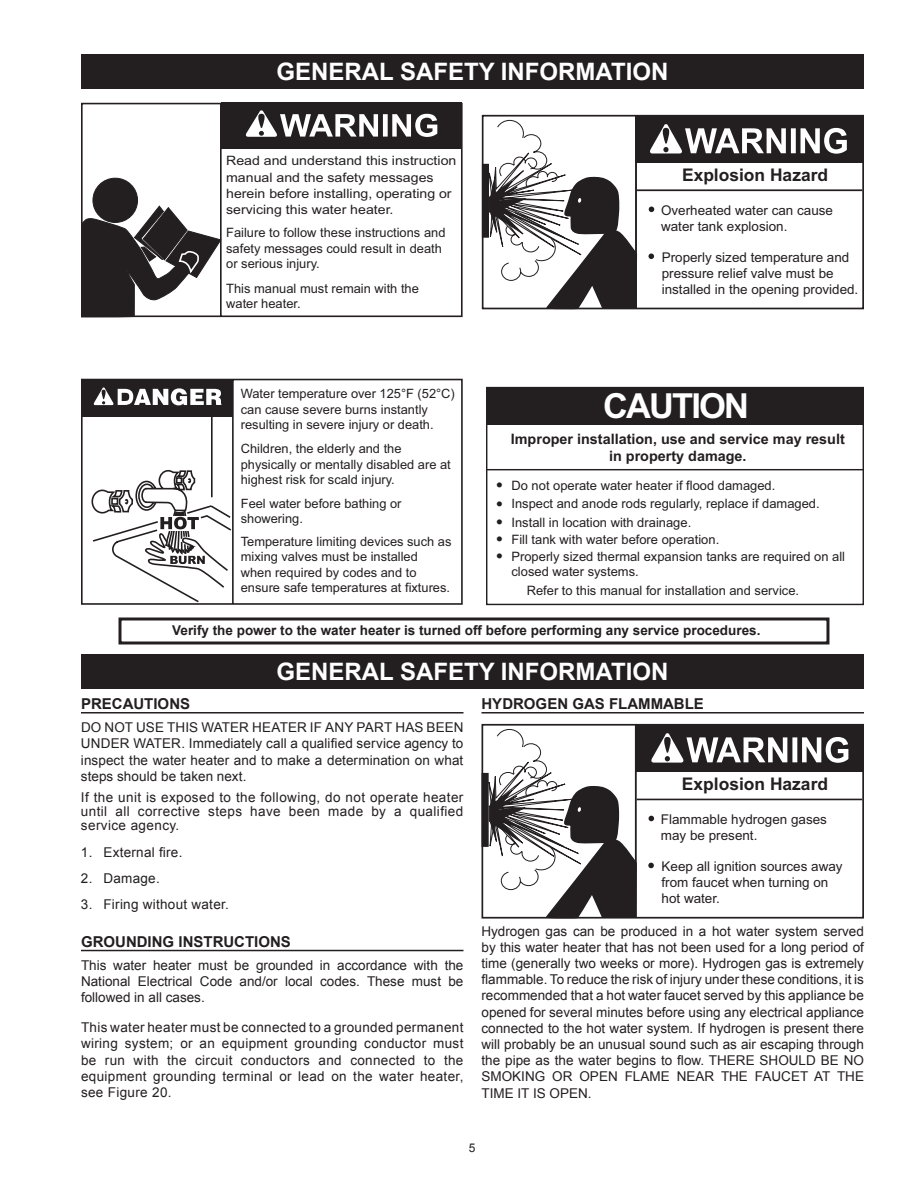
<style>
.page{position:relative;width:918px;height:1188px;background:#fff}
.page>*{position:absolute;margin:0;border:0;box-sizing:border-box;transform-origin:0 0}
.t1{font:700 34.5px "Arial";letter-spacing:-.055em;color:#fff}
.t2{font:700 24px "Arial";color:#fff}
.t3{font:700 17.4px "Arial";color:#231f20}
.t4{font:700 17.25px "Arial";color:#231f20}
.t5{font:700 15px "Arial";color:#231f20}
.t6{font:700 14.4px/17.2px "Arial";color:#231f20;text-align:center}
.t7{font:13.5px/16.2px "Arial";color:#231f20}
.t8{font:700 13.5px "Arial";color:#231f20}
.t9{font:13.5px "Arial";letter-spacing:.02em;color:#231f20}
.t10{font:12.9px/15.5px "Arial";color:#231f20}
.t11{font:12.9px/16px "Arial";color:#231f20;scale:1.1 1}
.t12{font:12px "Arial";color:#231f20}
.s1{font-weight:700;font-size:17.25px}
</style>
<div class="page">
<hr style="left:81px;top:712px;width:383px;height:2px;background:#231f20">
<hr style="left:81px;top:950px;width:383px;height:1px;background:#231f20">
<hr style="left:482px;top:712px;width:382px;height:2px;background:#231f20">
<div style="left:635px;top:724px;width:228px;height:48px;background:#231f20"></div>
<svg style="left:651px;top:733px;width:197px;height:30px"></svg>
<hr style="left:637px;top:799px;width:225px;height:1px;background:#231f20">
<div style="left:482px;top:724px;width:382px;height:195px;border:2px solid #231f20"></div>
<div style="left:482px;top:773px;width:7px;height:74px;background:#231f20"></div>
<svg style="left:488px;top:724px;width:150px;height:195px"></svg>
<svg style="left:649px;top:816px;width:5px;height:5px"></svg>
<svg style="left:648px;top:863px;width:6px;height:5px"></svg>
<div style="left:81px;top:654px;width:783px;height:34px;background:#231f20"></div>
<div style="left:118px;top:618px;width:711px;height:27px;border:3px solid #231f20"></div>
<svg style="left:81px;top:103px;width:382px;height:214px"></svg>
<svg style="left:245px;top:110px;width:192px;height:27px"></svg>
<div style="left:93px;top:178px;width:45px;height:44px;background:#231f20;border-radius:50%"></div>
<div style="left:93px;top:178px;width:45px;height:45px;border:1px solid #231f20;border-radius:50%"></div>
<svg style="left:81px;top:206px;width:140px;height:111px"></svg>
<svg style="left:81px;top:379px;width:382px;height:226px"></svg>
<div style="left:636px;top:115px;width:227px;height:48px;background:#231f20"></div>
<svg style="left:650px;top:124px;width:197px;height:30px"></svg>
<hr style="left:637px;top:190px;width:225px;height:1px;background:#231f20">
<div style="left:482px;top:115px;width:382px;height:194px;border:2px solid #231f20"></div>
<div style="left:483px;top:165px;width:5px;height:72px;background:#231f20"></div>
<div style="left:482px;top:164px;width:7px;height:74px;border:2px solid #231f20"></div>
<svg style="left:489px;top:115px;width:149px;height:194px"></svg>
<svg style="left:649px;top:207px;width:5px;height:5px"></svg>
<svg style="left:649px;top:253px;width:5px;height:6px"></svg>
<div style="left:487px;top:388px;width:376px;height:37px;background:#231f20"></div>
<div style="left:486px;top:387px;width:378px;height:218px;border:1px solid #231f20"></div>
<hr style="left:487px;top:469px;width:376px;height:1px;background:#231f20">
<div style="left:81px;top:54px;width:783px;height:34px;background:#231f20"></div>
<h2 class="t2" style="left:276px;top:56px;width:394px">General Safety Information</h2>
<p class="t11" style="left:226px;top:153px;width:211px">Read and understand this instruction manual and the safety messages herein before installing, operating or servicing this water heater.</p>
<p class="t10" style="left:226px;top:225px;width:221px">Failure to follow these instructions and safety messages could result in death or serious injury.</p>
<p class="t10" style="left:226px;top:281px;width:194px">This manual must remain with the water heater.</p>
<p class="t10" style="left:241px;top:386px;width:216px">Water temperature over 125°F (52°C) can cause severe burns instantly resulting in severe injury or death.</p>
<p class="t10" style="left:241px;top:441px;width:211px">Children, the elderly and the physically or mentally disabled are at highest risk for scald injury.</p>
<p class="t10" style="left:241px;top:496px;width:162px">Feel water before bathing or showering.</p>
<p class="t10" style="left:241px;top:534px;width:212px">Temperature limiting devices such as mixing valves must be installed when required by codes and to ensure safe temperatures at fixtures.</p>
<p class="t3" style="left:682px;top:164px;width:148px">Explosion Hazard</p>
<p class="t7" style="left:661px;top:202px;width:173px">Overheated water can cause water tank explosion.</p>
<p class="t7" style="left:662px;top:249px;width:198px">Properly sized temperature and pressure relief valve must be installed in the opening provided.</p>
<h1 class="t1" style="left:603px;top:384px;width:147px">CAUTION</h1>
<p class="t6" style="left:511px;top:431px;width:335px">Improper installation, use and service may result in property damage.</p>
<p class="t10" style="left:497px;top:478px;width:280px"><span class="s1">•</span> Do not operate water heater if flood damaged.</p>
<p class="t10" style="left:497px;top:496px;width:325px"><span class="s1">•</span> Inspect and anode rods regularly, replace if damaged.</p>
<p class="t10" style="left:497px;top:515px;width:196px"><span class="s1">•</span> Install in location with drainage.</p>
<p class="t10" style="left:511px;top:531px;width:335px;line-height:16.8px;text-indent:-15px"><span class="s1">•</span> Fill tank with water before operation.<br>Properly sized thermal expansion tanks are required on all</p>
<p class="t10" style="left:511px;top:564px;width:129px">closed water systems.</p>
<p class="t4" style="left:497px;top:544px;width:8px">•</p>
<p class="t10" style="left:527px;top:583px;width:274px">Refer to this manual for installation and service.</p>
<p class="t8" style="left:172px;top:621px;width:590px">Verify the power to the water heater is turned off before performing any service procedures.</p>
<h2 class="t2" style="left:276px;top:656px;width:394px">General Safety Information</h2>
<p class="t5" style="left:81px;top:694px;width:111px">Precautions</p>
<p class="t7" style="left:81px;top:720px;width:151px">DO NOT USE TH IS water</p>
<p class="t7" style="left:252px;top:720px;width:38px">he ater</p>
<p class="t7" style="left:81px;top:720px;width:384px;text-indent:229px">IF ANY PART HAS BEEN UN DER WATER. Immediately call a qualified service agency to inspect the water heater and to make a determination on what steps should be taken next.</p>
<p class="t7" style="left:81px;top:790px;width:384px;line-height:14.2px;text-align:justify">If the unit is exposed to the following, do not operate heater until all corrective steps have been made by a qualified service agency.</p>
<p class="t7" style="left:81px;top:845px;width:103px">1. External fire.</p>
<p class="t7" style="left:81px;top:870px;width:80px">2. Damage.</p>
<p class="t9" style="left:81px;top:895px;width:149px">3. Firing without water.</p>
<p class="t5" style="left:81px;top:932px;width:212px">Grounding Instructions</p>
<p class="t7" style="left:81px;top:957px;width:384px;text-align:justify">This water heater must be grounded in accordance with the N ational Electrical Code and/or local codes. These must be followed in all cases.</p>
<p class="t7" style="left:81px;top:1019px;width:384px;text-align:justify">This water heater must be connected to a grounded permanent wiring system; or an equipment grounding conductor must be run with the circuit conductors and connected to the equipment grounding terminal or lead on the water heater, see Figure 20.</p>
<p class="t5" style="left:482px;top:694px;width:224px">Hydrogen Gas Flammable</p>
<p class="t3" style="left:682px;top:773px;width:148px">Explosion Hazard</p>
<p class="t7" style="left:661px;top:811px;width:168px">Flammable hydrogen gases may be present.</p>
<p class="t7" style="left:662px;top:858px;width:183px">Keep all ignition sources away from faucet when turning on hot water.</p>
<p class="t7" style="left:482px;top:923px;width:384px">Hydrogen gas can be produced in a hot water system served by this water heater that has not been used for a long period of time (generally two weeks or more). Hydrogen gas is extremely flammable. To reduce the risk of injury under these conditions, it is recommended that a hot water faucet served by this appliance be opened for several minutes before using any electrical appliance connected to the hot water system. If hydrogen is present there will probably be an unusual sound such as air escaping through the pipe as the water begins to flow. There shou ld be no smoki</p>
<p class="t7" style="left:525px;top:1069px;width:240px">ng or open flam e near the fauc</p>
<p class="t7" style="left:791px;top:1069px;width:75px">et at the</p>
<p class="t7" style="left:482px;top:1085px;width:112px">time itisopen.</p>
<p class="t12" style="left:469px;top:1140px;width:8px">5</p>
</div>
